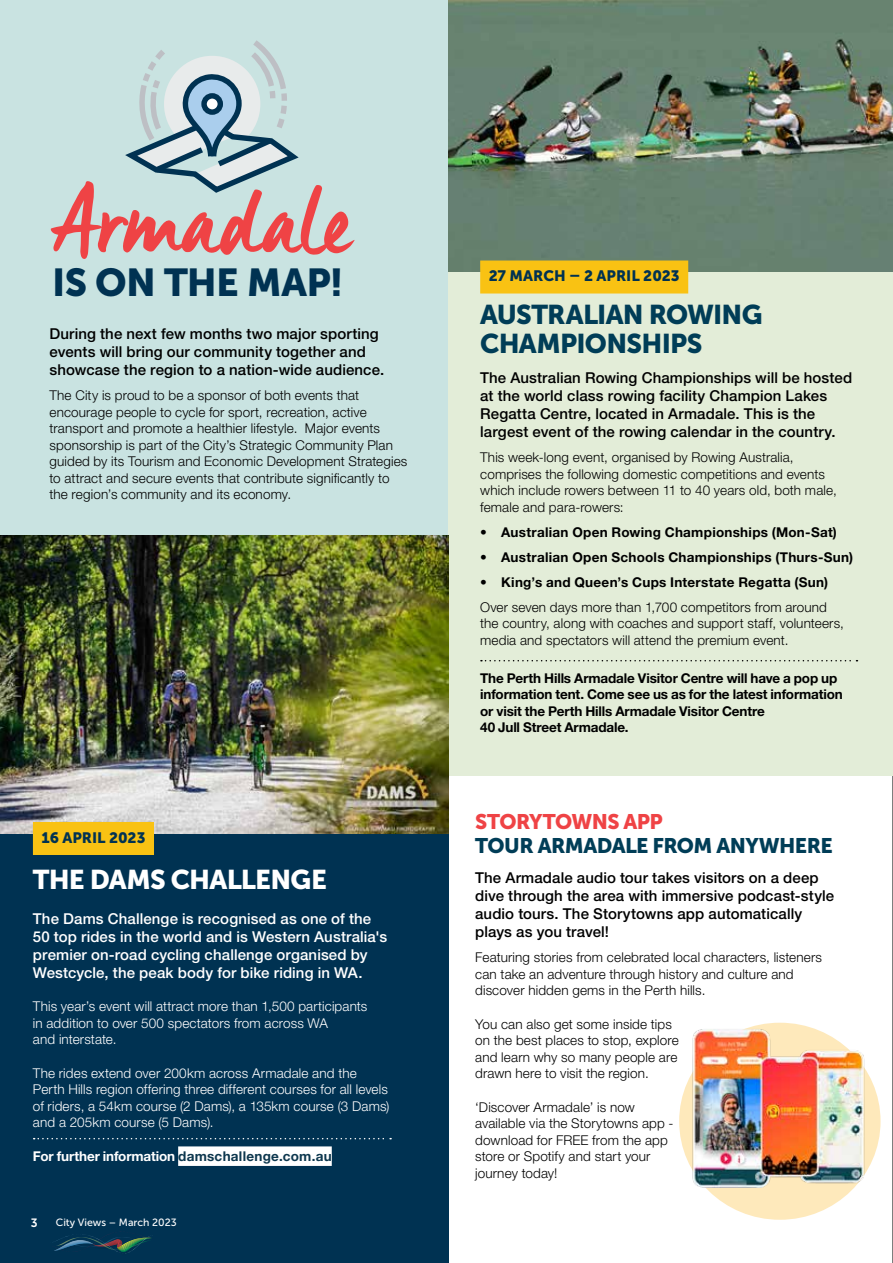
<style>
.page{position:relative;width:893px;height:1263px;background:#fff}
.page>*{position:absolute;margin:0;border:0;box-sizing:border-box;transform-origin:0 0}
.t1{font:94.2px "Manus Smooth";letter-spacing:.01em;color:#ef4345}
.t2{font:38.7px "Museo Sans 900";letter-spacing:-.02em;color:#003252}
.t3{font:27px/28.5px "Museo Sans 900";letter-spacing:-.03em;color:#003d57}
.t4{font:27px "Museo Sans 900";letter-spacing:-.03em;color:#fff}
.t5{font:21px "Museo Sans 900";letter-spacing:-.025em;color:#003d57}
.t6{font:21px "Museo Sans 900";letter-spacing:-.03em;color:#ef4345}
.t7{font:500 15px/18px "Helvetica Neue LT Std";letter-spacing:.005em;color:#000}
.t8{font:500 15px/18px "Helvetica Neue LT Std";letter-spacing:.005em;color:#fff}
.t9{font:15px "Museo Sans 900";color:#003252}
.t10{font:300 13.5px/16.5px "Helvetica Neue LT Std";letter-spacing:.01em;color:#000}
.t11{font:300 13.5px/16.5px "Helvetica Neue LT Std";letter-spacing:.01em;color:#fff}
.t12{font:700 13.5px/16.5px "Helvetica Neue LT Std";letter-spacing:-.005em;color:#000}
.t13{font:700 13.5px "Helvetica Neue LT Std";letter-spacing:.02em;color:#000}
.t14{font:700 13.5px "Helvetica Neue LT Std";color:#fff}
.t15{font:12px "Museo Sans 700";color:#fff}
.t16{font:10.5px "Museo Sans 500";color:#fff}
.s1{color:#0d374e}
</style>
<div class="page">
<div style="left:0;top:0;width:448px;height:536px;background:#c9e3e1"></div>
<hr style="left:892px;top:0;width:1px;height:1263px;background:#000">
<div style="left:679px;top:1023px;width:201px;height:197px;background:#fee9bb;border-radius:50%"></div>
<div style="left:448px;top:60px;width:445px;height:716px;background:#e3edd8"></div>
<img style="left:448px;top:0;width:445px;height:272px">
<div style="left:480px;top:260px;width:208px;height:33px;background:#f9c213"></div>
<svg style="left:481px;top:660px;width:376px;height:1px"></svg>
<div style="left:0;top:746px;width:448px;height:517px;background:#003252"></div>
<img style="left:0;top:536px;width:448px;height:297px">
<div style="left:33px;top:822px;width:121px;height:33px;background:#f9c213"></div>
<svg style="left:34px;top:1138px;width:357px;height:1px"></svg>
<div style="left:178px;top:1146px;width:154px;height:20px;background:#fff"></div>
<svg style="left:125px;top:40px;width:174px;height:153px"></svg>
<img style="left:688px;top:1025px;width:182px;height:162px">
<svg style="left:54px;top:1234px;width:97px;height:19px"></svg>
<h1 class="t1" style="left:51px;top:164px;width:302px">Armadale</h1>
<h2 class="t2" style="left:52px;top:260px;width:293px">IS ON THE MAP!</h2>
<p class="t7" style="left:49px;top:324px;width:336px">During the next few months two major sporting events will bring our community together and showcase the region to a nation-wide audience.</p>
<p class="t10" style="left:49px;top:387px;width:359px">The City is proud to be a sponsor of both events that encourage people to cycle for sport, recreation, active transport and promote a healthier lifestyle. Major events sponsorship is part of the City’s Strategic Community Plan guided by its Tourism and Economic Development Strategies to attract and secure events that contribute significantly to the region’s community and its economy.</p>
<p class="t9" style="left:41px;top:829px;width:106px">16 APRIL 2023</p>
<h3 class="t4" style="left:33px;top:864px;width:295px">THE DAMS CHALLENGE</h3>
<p class="t8" style="left:33px;top:909px;width:356px">The Dams Challenge is recognised as one of the 50 top rides in the world and is Western Australia's premier on-road cycling challenge organised by Westcycle, the peak body for bike riding in WA.</p>
<p class="t11" style="left:33px;top:998px;width:336px">This year’s event will attract more than 1,500 participants in addition to over 500 spectators from across WA<br>and interstate.</p>
<p class="t11" style="left:33px;top:1064px;width:358px">The rides extend over 200km across Armadale and the Perth Hills region offering three different courses for all levels of riders, a 54km course (2 Dams), a 135km course (3 Dams) and a 205km course (5 Dams).</p>
<p class="t14" style="left:33px;top:1147px;width:300px">For further information <span class="s1">damschallenge.com.au</span></p>
<p class="t15" style="left:31px;top:1216px;width:8px">3</p>
<p class="t16" style="left:56px;top:1217px;width:122px">City Views – March 2023</p>
<p class="t9" style="left:489px;top:268px;width:193px">27 MARCH – 2 APRIL 2023</p>
<h3 class="t3" style="left:480px;top:300px;width:284px">AUSTRALIAN ROWING<br>CHAMPIONSHIPS</h3>
<p class="t7" style="left:480px;top:369px;width:373px">The Australian Rowing Championships will be hosted at the world class rowing facility Champion Lakes Regatta Centre, located in Armadale. This is the largest event of the rowing calendar in the country.</p>
<p class="t10" style="left:480px;top:449px;width:358px">This week-long event, organised by Rowing Australia, comprises the following domestic competitions and events which include rowers between 11 to 40 years old, both male, female and para-rowers:</p>
<p class="t13" style="left:480px;top:524px;width:358px">• Australian Open Rowing Championships (Mon-Sat)</p>
<p class="t13" style="left:480px;top:549px;width:375px">• Australian Open Schools Championships (Thurs-Sun)</p>
<p class="t13" style="left:480px;top:574px;width:349px">• King’s and Queen’s Cups Interstate Regatta (Sun)</p>
<p class="t10" style="left:480px;top:599px;width:365px">Over seven days more than 1,700 competitors from around the country, along with coaches and support staff, volunteers, media and spectators will attend the premium event.</p>
<p class="t12" style="left:480px;top:669px;width:364px">The Perth Hills Armadale Visitor Centre will have a pop up information tent. Come see us as for the latest information or visit the Perth Hills Armadale Visitor Centre<br>40 Jull Street Armadale.</p>
<h3 class="t6" style="left:475px;top:809px;width:189px">STORYTOWNS APP</h3>
<h3 class="t5" style="left:475px;top:833px;width:359px">TOUR ARMADALE FROM ANYWHERE</h3>
<p class="t7" style="left:475px;top:869px;width:361px">The Armadale audio tour takes visitors on a deep dive through the area with immersive podcast-style audio tours. The Storytowns app automatically plays as you travel!</p>
<p class="t10" style="left:475px;top:949px;width:348px">Featuring stories from celebrated local characters, listeners can take an adventure through history and culture and discover hidden gems in the Perth hills.</p>
<p class="t10" style="left:475px;top:1016px;width:205px">You can also get some inside tips on the best places to stop, explore and learn why so many people are drawn here to visit the region.</p>
<p class="t10" style="left:475px;top:1099px;width:200px">‘Discover Armadale’ is now available via the Storytowns app - download for FREE from the app store or Spotify and start your journey today!</p>
</div>
